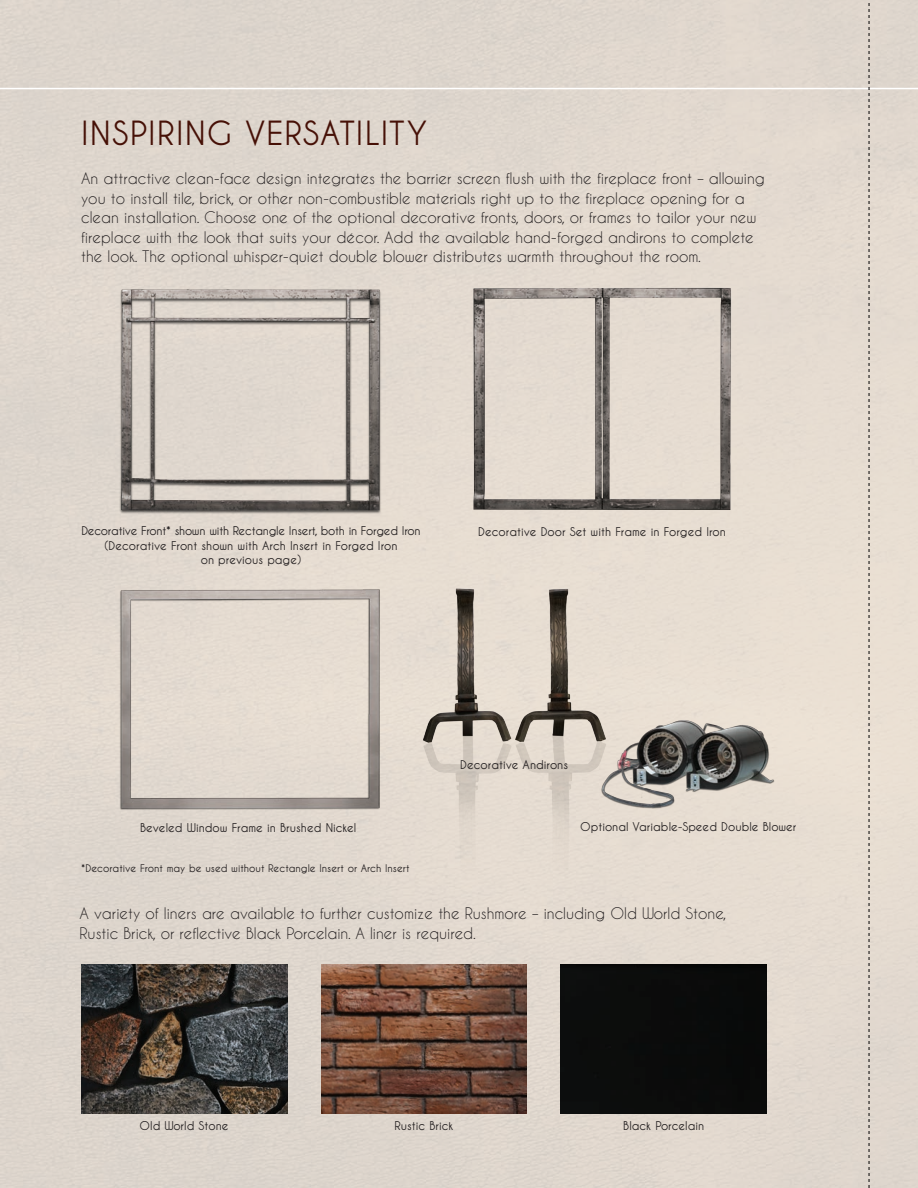
<style>
.page{position:relative;width:918px;height:1188px;background:#e2d8cf}
.page>*{position:absolute;margin:0;border:0;box-sizing:border-box;transform-origin:0 0}
.t1{font:700 33px "Caviar Dreams";letter-spacing:.035em;color:#461006}
.t2{font:15px/19.5px "Caviar Dreams";color:#231f20}
.t3{font:700 12px/14.4px "Caviar Dreams";color:#231f20;text-align:center}
.t4{font:700 12px "Caviar Dreams";letter-spacing:-.02em;color:#231f20}
.t5{font:700 10.5px "Caviar Dreams";color:#231f20}
</style>
<div class="page">
<hr style="left:0;top:88px;width:918px;height:1px;background:#fff">
<img style="left:81px;top:964px;width:206px;height:150px">
<img style="left:321px;top:964px;width:206px;height:150px">
<div style="left:561px;top:964px;width:206px;height:150px;background:#0b0b0b"></div>
<img style="left:416px;top:584px;width:196px;height:287px">
<img style="left:470px;top:285px;width:262px;height:230px">
<img style="left:107px;top:284px;width:285px;height:232px">
<img style="left:113px;top:584px;width:273px;height:229px">
<img style="left:597px;top:714px;width:182px;height:98px">
<svg style="left:869px;top:0;width:1px;height:1188px"></svg>
<p class="t1" style="left:81px;top:115px;width:348px">INSPIRING VERSATILITY</p>
<p class="t2" style="left:81px;top:169px;width:685px">An attractive clean-face design integrates the barrier screen flush with the fireplace front – allowing you to install tile, brick, or other non-combustible materials right up to the fireplace opening for a clean installation. Choose one of the optional decorative fronts, doors, or frames to tailor your new fireplace with the look that suits your décor. Add the available hand-forged andirons to complete the look. The optional whisper-quiet double blower distributes warmth throughout the room.</p>
<p class="t4" style="left:81px;top:524px;width:341px">Decorative Front* shown with Rectangle Insert, both in Forged Iron</p>
<p class="t3" style="left:478px;top:524px;width:249px">Decorative Door Set with Frame in Forged Iron</p>
<p class="t3" style="left:104px;top:538px;width:295px">(Decorative Front shown with Arch Insert in Forged Iron on previous page)</p>
<p class="t3" style="left:140px;top:820px;width:218px">Beveled Window Frame in Brushed Nickel</p>
<p class="t5" style="left:81px;top:863px;width:330px">*Decorative Front may be used without Rectangle Insert or Arch Insert</p>
<p class="t3" style="left:460px;top:757px;width:109px">Decorative Andirons</p>
<p class="t3" style="left:580px;top:819px;width:218px">Optional Variable-Speed Double Blower</p>
<p class="t2" style="left:80px;top:904px;width:648px">A variety of liners are available to further customize the Rushmore – including Old World Stone,<br>Rustic Brick, or reflective Black Porcelain. A liner is required.</p>
<p class="t3" style="left:140px;top:1119px;width:91px">Old World Stone</p>
<p class="t3" style="left:395px;top:1119px;width:60px">Rustic Brick</p>
<p class="t3" style="left:623px;top:1119px;width:83px">Black Porcelain</p>
</div>
